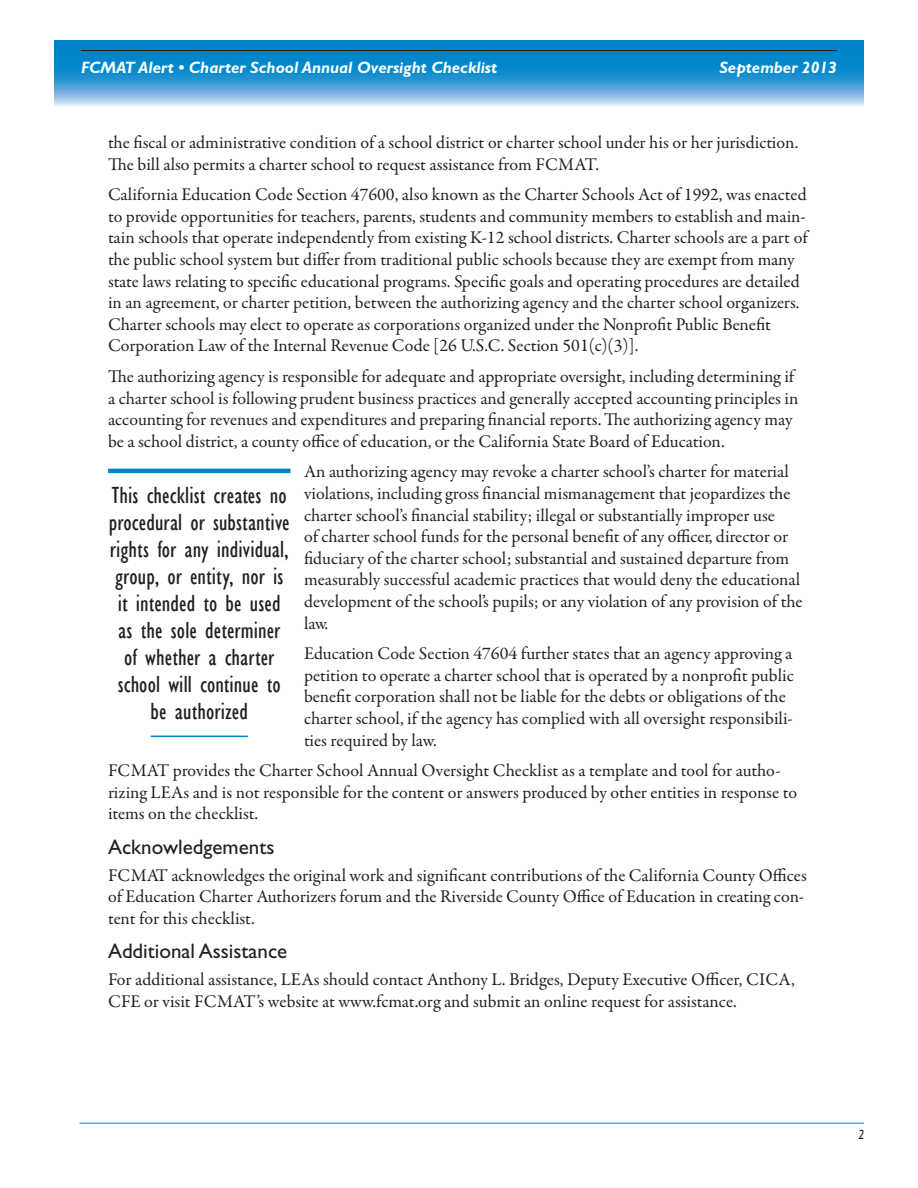
<style>
.page{position:relative;width:918px;height:1188px;background:#fff}
.page>*{position:absolute;margin:0;border:0;box-sizing:border-box;transform-origin:0 0}
.Pull_Quote{font:condensed 24px/27px "Gill Sans";letter-spacing:.005em;color:#231f20;text-align:center}
.Subhead_3A{font:21px "Gill Sans";color:#231f20}
.Body_text{font:18px/21.6px "Garamond Premr Pro";color:#231f20}
.t1{font:italic 700 16.5px "Gill Sans";color:#fff}
.Table_row_head{font:italic 13.5px "Gill Sans";color:#231f20;scale:.9 1}
</style>
<div class="page">
<svg style="left:54px;top:40px;width:810px;height:66px;background:#379ad4"></svg>
<hr style="left:81px;top:50px;width:756px;height:1px;background:#231f20">
<hr style="left:80px;top:1123px;width:784px;height:1px;background:#0083c9">
<hr style="left:108px;top:469px;width:183px;height:4px;background:#0083c9">
<hr style="left:151px;top:736px;width:97px;height:1px;background:#0083c9">
<p class="t1" style="left:81px;top:57px;width:418px">FCMAT Alert • Charter School Annual Oversight Checklist</p>
<p class="t1" style="left:719px;top:57px;width:119px">September 2013</p>
<p class="Body_text" style="left:108px;top:132px;width:692px">the fiscal or administrative condition of a school district or charter school under his or her jurisdiction.<br>The bill also permits a charter school to request assistance from FCMAT.</p>
<p class="Body_text" style="left:108px;top:184px;width:701px">California Education Code Section 47600, also known as the Charter Schools Act of 1992, was enacted to provide opportunities for teachers, parents, students and community members to establish and main&shy;tain schools that operate independently from existing K-12 school districts. Charter schools are a part of the public school system but differ from traditional public schools because they are exempt from many state laws relating to specific educational programs. Specific goals and operating procedures are detailed in an agreement, or charter petition, between the authorizing agency and the charter school organizers.<br>Charter schools may elect to operate as corporations organized under the Nonprofit Public Benefit Corporation Law of the Internal Revenue Code [26 U.S.C. Section 501(c)(3)].</p>
<p class="Body_text" style="left:108px;top:366px;width:692px">The authorizing agency is responsible for adequate and appropriate oversight, including determining if a charter school is following prudent business practices and generally accepted accounting principles in accounting for revenues and expenditures and preparing financial reports. The authorizing agency may be a school district, a county office of education, or the California State Board of Education.</p>
<p class="Body_text" style="left:304px;top:461px;width:500px">An authorizing agency may revoke a charter school’s charter for material violations, including gross financial mismanagement that jeopardizes the charter school’s financial stability; illegal or substantially improper use<br>of charter school funds for the personal benefit of any officer, director or fiduciary of the charter school; substantial and sustained departure from measurably successful academic practices that would deny the educational development of the school’s pupils; or any violation of any provision of the law.</p>
<p class="Body_text" style="left:304px;top:643px;width:491px">Education Code Section 47604 further states that an agency approving a petition to operate a charter school that is operated by a nonprofit public benefit corporation shall not be liable for the debts or obligations of the charter school, if the agency has complied with all oversight responsibili&shy;ties required by law.</p>
<p class="Body_text" style="left:108px;top:760px;width:691px">FCMAT provides the Charter School Annual Oversight Checklist as a template and tool for autho&shy;rizing LEAs and is not responsible for the content or answers produced by other entities in response to items on the checklist.</p>
<p class="Subhead_3A" style="left:108px;top:834px;width:168px">Acknowledgements</p>
<p class="Body_text" style="left:108px;top:865px;width:700px">FCMAT acknowledges the original work and significant contributions of the California County Offices of Education Charter Authorizers forum and the Riverside County Office of Education in creating con&shy;tent for this checklist.</p>
<p class="Subhead_3A" style="left:108px;top:939px;width:181px">Additional Assistance</p>
<p class="Body_text" style="left:108px;top:969px;width:688px">For additional assistance, LEAs should contact Anthony L. Bridges, Deputy Executive Officer, CICA,<br>CFE or visit FCMAT’s website at www.fcmat.org and submit an online request for assistance.</p>
<p class="Pull_Quote" style="left:109px;top:482px;width:182px">This checklist creates no procedural or substantive rights for any individual, group, or entity, nor is it intended to be used as the sole determiner<br>of whether a charter school will continue to be authorized</p>
<p class="Table_row_head" style="left:858px;top:1127px;width:9px">2</p>
</div>
